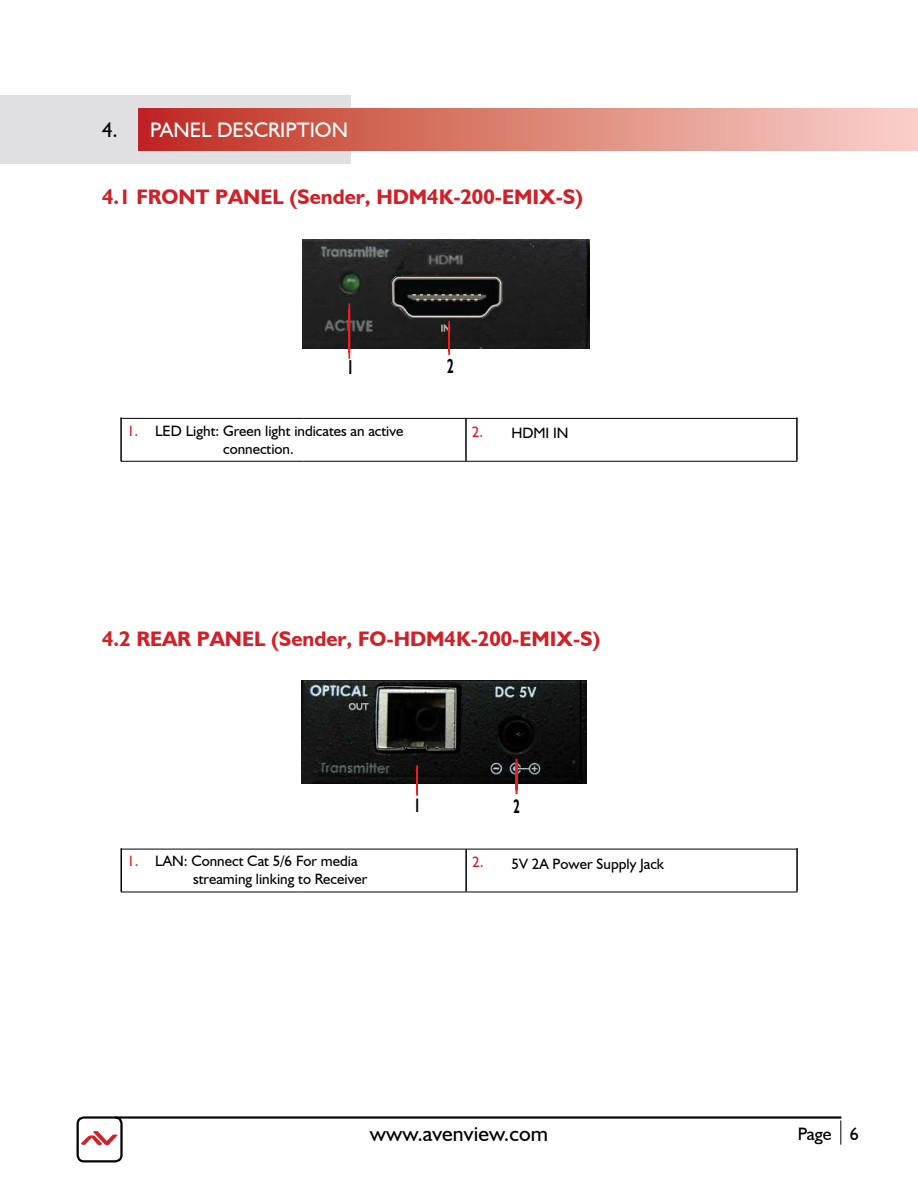
<style>
.page{position:relative;width:918px;height:1188px;background:#fff}
.page>*{position:absolute;margin:0;border:0;box-sizing:border-box;transform-origin:0 0}
.t1{font:21.75px "Humanist 521 BT";letter-spacing:.005em;color:#000}
.t2{font:700 21px "Humanst 521 BT";color:#d12027}
.t3{font:21px "Humanist 521 BT";color:#fff}
.t4{font:700 20.25px "Humanst 521 BT";color:#000;scale:.59 1}
.t5{font:700 19.5px "Humanst 521 BT";color:#000;scale:.59 1}
.t6{font:18px "Humanist 521 BT";color:#000}
.t7{font:15px/18px "Humanist 521 BT";color:#000}
.t8{font:15px "Humanst 521 BT";color:#000}
.s1{color:#000}
.s2{color:#d12027}
.s3{font-family:"Humanist 521 BT";color:#d12027}
.s4{font-family:"Humanist 521 BT"}
</style>
<div class="page">
<hr style="left:84px;top:1116px;width:757px;height:3px;background:#000">
<svg style="left:840px;top:1120px;width:1px;height:25px"></svg>
<svg style="left:81px;top:1131px;width:37px;height:15px"></svg>
<div style="left:77px;top:1116px;width:46px;height:46px;border:2px solid #000;border-radius:6px"></div>
<div style="left:0;top:96px;width:351px;height:68px;background:#e0e0e2"></div>
<div style="left:138px;top:109px;width:780px;height:42px;background:linear-gradient(to right,#be2d1e,#fad5cb)"></div>
<hr style="left:121px;top:418px;width:183px;height:1px;background:#000">
<hr style="left:304px;top:418px;width:493px;height:1px;background:#000">
<hr style="left:466px;top:418px;width:1px;height:43px;background:#000">
<hr style="left:121px;top:461px;width:183px;height:1px;background:#000">
<hr style="left:304px;top:461px;width:493px;height:1px;background:#000">
<hr style="left:121px;top:418px;width:1px;height:43px;background:#000">
<hr style="left:797px;top:418px;width:1px;height:43px;background:#000">
<hr style="left:121px;top:849px;width:183px;height:1px;background:#000">
<hr style="left:304px;top:849px;width:493px;height:1px;background:#000">
<hr style="left:466px;top:849px;width:1px;height:43px;background:#000">
<hr style="left:121px;top:892px;width:183px;height:1px;background:#000">
<hr style="left:304px;top:892px;width:493px;height:1px;background:#000">
<hr style="left:121px;top:848px;width:1px;height:44px;background:#000">
<hr style="left:797px;top:848px;width:1px;height:44px;background:#000">
<img style="left:302px;top:240px;width:288px;height:108px">
<hr style="left:448px;top:324px;width:3px;height:28px;background:#ee1d23">
<svg style="left:347px;top:308px;width:4px;height:46px"></svg>
<img style="left:391px;top:277px;width:111px;height:41px">
<img style="left:302px;top:680px;width:285px;height:104px">
<hr style="left:515px;top:762px;width:3px;height:29px;background:#ee1d23">
<hr style="left:416px;top:768px;width:3px;height:25px;background:#ee1d23">
<h2 class="t3" style="left:102px;top:117px;width:34px"><span class="s1">4.</span> Pane</h2>
<h2 class="t3" style="left:201px;top:117px;width:43px">l Descri</h2>
<h2 class="t3" style="left:285px;top:117px;width:25px">ption</h2>
<h2 class="t2" style="left:102px;top:183px;width:483px">4.1 FRONT PANEL (Sender, HDM4K-200-EMIX-S)</h2>
<h3 class="t4" style="left:347px;top:355px;width:13px">1</h3>
<h3 class="t4" style="left:447px;top:354px;width:13px">2</h3>
<p class="t7" style="left:223px;top:421px;width:182px;text-indent:-96px"><span class="s2">1.</span> LED Light: Green light indicates an active connection.</p>
<p class="t8" style="left:472px;top:424px;width:98px"><span class="s3">2.</span> HDMI <span class="s4">IN</span></p>
<h2 class="t2" style="left:102px;top:626px;width:500px">4.2 REAR PANEL (Sender, FO-HDM4K-200-EMIX-S)</h2>
<h3 class="t5" style="left:414px;top:793px;width:12px">1</h3>
<h3 class="t5" style="left:513px;top:794px;width:12px">2</h3>
<p class="t7" style="left:193px;top:852px;width:176px;text-indent:-66px"><span class="s2">1.</span> LAN: Connect Cat 5/6 For media streaming linking to Receiver</p>
<p class="t7" style="left:472px;top:855px;width:194px"><span class="s2">2.</span> 5V 2A Power Supply Jack</p>
<h1 class="t1" style="left:370px;top:1120px;width:180px">www.avenview.com</h1>
<p class="t6" style="left:798px;top:1123px;width:62px">Page 6</p>
</div>
